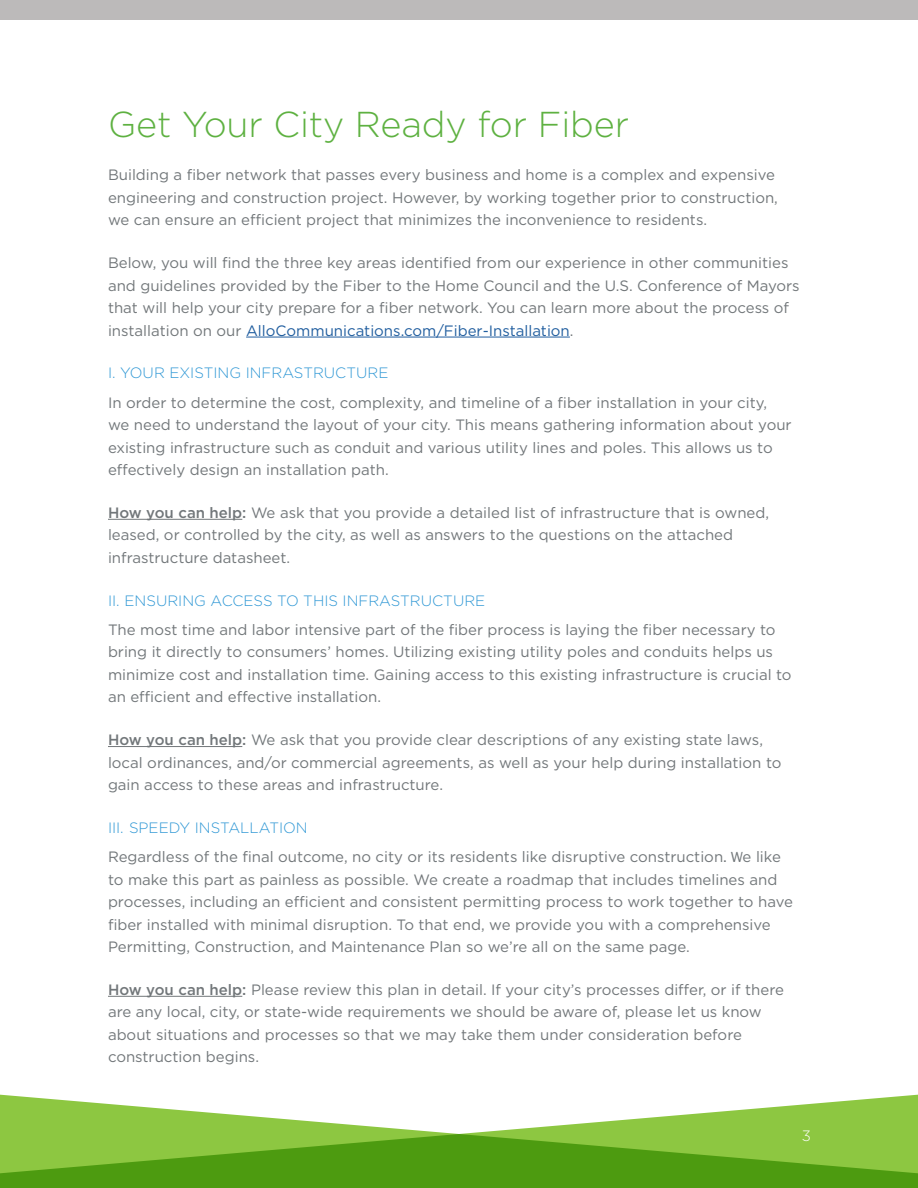
<style>
.page{position:relative;width:918px;height:1188px;background:#fff}
.page>*{position:absolute;margin:0;border:0;box-sizing:border-box;transform-origin:0 0}
.t1{font:300 36px "Gotham";letter-spacing:-.005em;color:#5eb141}
.t2{font:15px/22.5px "Gotham";color:#72777a}
.t3{font:300 15px "Gotham";color:#3098d5}
.t4{font:300 15px "Gotham";color:#fff}
.s1{color:#215e9f}
.s2{font-weight:500}
.s3{font-family:"Franklin Gothic"}
</style>
<div class="page">
<svg style="left:0;top:1094px;width:918px;height:94px"></svg>
<div style="left:0;top:0;width:918px;height:19px;background:#bcbaba"></div>
<hr style="left:246px;top:337px;width:324px;height:1px;background:#215e9f">
<hr style="left:108px;top:519px;width:134px;height:1px;background:#72777a">
<hr style="left:108px;top:746px;width:134px;height:1px;background:#72777a">
<hr style="left:108px;top:996px;width:134px;height:1px;background:#72777a">
<p class="t1" style="left:108px;top:101px;width:523px">Get Your City Ready for Fiber</p>
<p class="t2" style="left:108px;top:163px;width:671px">Building a fiber network that passes every business and home is a complex and expensive engineering and construction project. However, by working together prior to construction, we can ensure an efficient project that minimizes the inconvenience to residents.</p>
<p class="t2" style="left:108px;top:251px;width:693px">Below, you will find the three key areas identified from our experience in other communities and guidelines provided by the Fiber to the Home Council and the U.S. Conference of Mayors that will help your city prepare for a fiber network. You can learn more about the process of installation on our <span class="s1">AlloCommunications.com/Fiber-Installation</span>.</p>
<p class="t3" style="left:108px;top:364px;width:282px">I. YOUR EXISTING INFRASTRUCTURE</p>
<p class="t2" style="left:108px;top:391px;width:685px">In order to determine the cost, complexity, and timeline of a fiber installation in your city, we need to understand the layout of your city. This means gathering information about your existing infrastructure such as conduit and various utility lines and poles. This allows us to effectively design an installation path.</p>
<p class="t2" style="left:108px;top:501px;width:663px"><span class="s2">How you can help:</span> We ask that you provide a detailed list of infrastructure that is owned, leased, or controlled by the city, as well as answers to the questions on the attached infrastructure datasheet.</p>
<p class="t3" style="left:108px;top:591px;width:379px">II. ENSURING ACCESS TO THIS INFRASTRUCTURE</p>
<p class="t2" style="left:108px;top:618px;width:685px">The most time and labor intensive part of the fiber process is laying the fiber necessary to bring it directly to consumers’ homes. Utilizing existing utility poles and conduits helps us minimize cost and installation time. Gaining access to this existing infrastructure is crucial to an efficient and effective installation.</p>
<p class="t2" style="left:108px;top:728px;width:675px"><span class="s2">How you can help:</span> We ask that you provide clear descriptions of any existing state laws, local ordinances, and/or commercial agreements, as well as your help during installation to gain access to these areas and infrastructure.</p>
<p class="t3" style="left:108px;top:818px;width:201px">III. SPEEDY INSTALLATION</p>
<p class="t2" style="left:108px;top:846px;width:686px">Regardless of the final outcome, no city or its residents like disruptive construction<span class="s3">. W</span>e like to make this part as painless as possible. We create a roadmap that includes timelines and processes, including an efficient and consistent permitting process to work together to have fiber installed with minimal disruption. To that end, we provide you with a comprehensive Permitting, Construction, and Maintenance Plan so we’re all on the same page.</p>
<p class="t2" style="left:108px;top:978px;width:677px"><span class="s2">How you can help:</span> Please review this plan in detail. If your city’s processes differ, or if there are any local, city, or state-wide requirements we should be aware of, please let us know about situations and processes so that we may take them under consideration before construction begins.</p>
<p class="t4" style="left:802px;top:1127px;width:11px">3</p>
</div>
